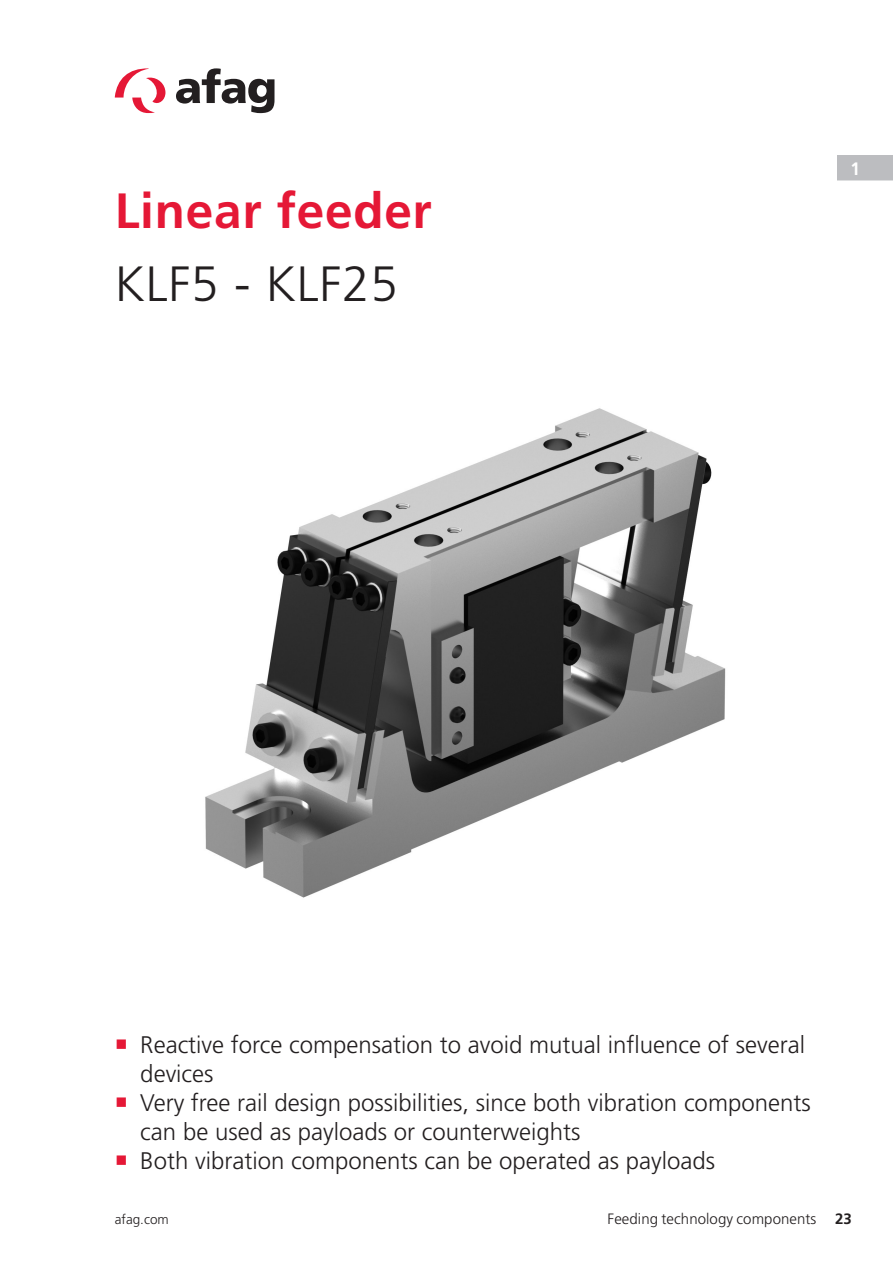
<style>
.page{position:relative;width:893px;height:1263px;background:#fff}
.page>*{position:absolute;margin:0;border:0;box-sizing:border-box;transform-origin:0 0}
.Titel{font:700 49.5px "Frutiger LT Pro";letter-spacing:.015em;color:#e51836}
.Produkttitel{font:300 49.5px "Frutiger LT Pro";letter-spacing:.015em;color:#231f20}
.t1{font:300 24px/28.8px "Frutiger LT Pro";color:#231f20}
.t2{font:700 18px "Frutiger LT Pro";color:#fff;scale:.95 1}
.Fusszeile{font:300 15px "Frutiger LT Pro";letter-spacing:.005em;color:#231f20}
.t3{font:300 13.5px "Frutiger LT Pro";color:#231f20}
.s1{font-weight:700}
</style>
<div class="page">
<svg style="left:115px;top:68px;width:50px;height:45px"></svg>
<svg style="left:176px;top:68px;width:98px;height:45px"></svg>
<img style="left:205px;top:408px;width:521px;height:490px">
<div style="left:837px;top:155px;width:56px;height:26px;background:#bcbdc0"></div>
<p class="Titel" style="left:115px;top:182px;width:319px">Linear feeder</p>
<p class="Produkttitel" style="left:115px;top:255px;width:285px">KLF5 - KLF25</p>
<p class="t2" style="left:850px;top:158px;width:12px">1</p>
<p class="t1" style="left:140px;top:1031px;width:666px">Reactive force compensation to avoid mutual influence of several devices</p>
<p class="t1" style="left:140px;top:1088px;width:672px">Very free rail design possibilities, since both vibration components can be used as payloads or counterweights</p>
<p class="t1" style="left:140px;top:1146px;width:576px">Both vibration components can be operated as payloads</p>
<p class="t3" style="left:115px;top:1211px;width:55px">afag.com</p>
<p class="Fusszeile" style="left:608px;top:1210px;width:246px">Feeding technology components <span class="s1">23</span></p>
</div>
